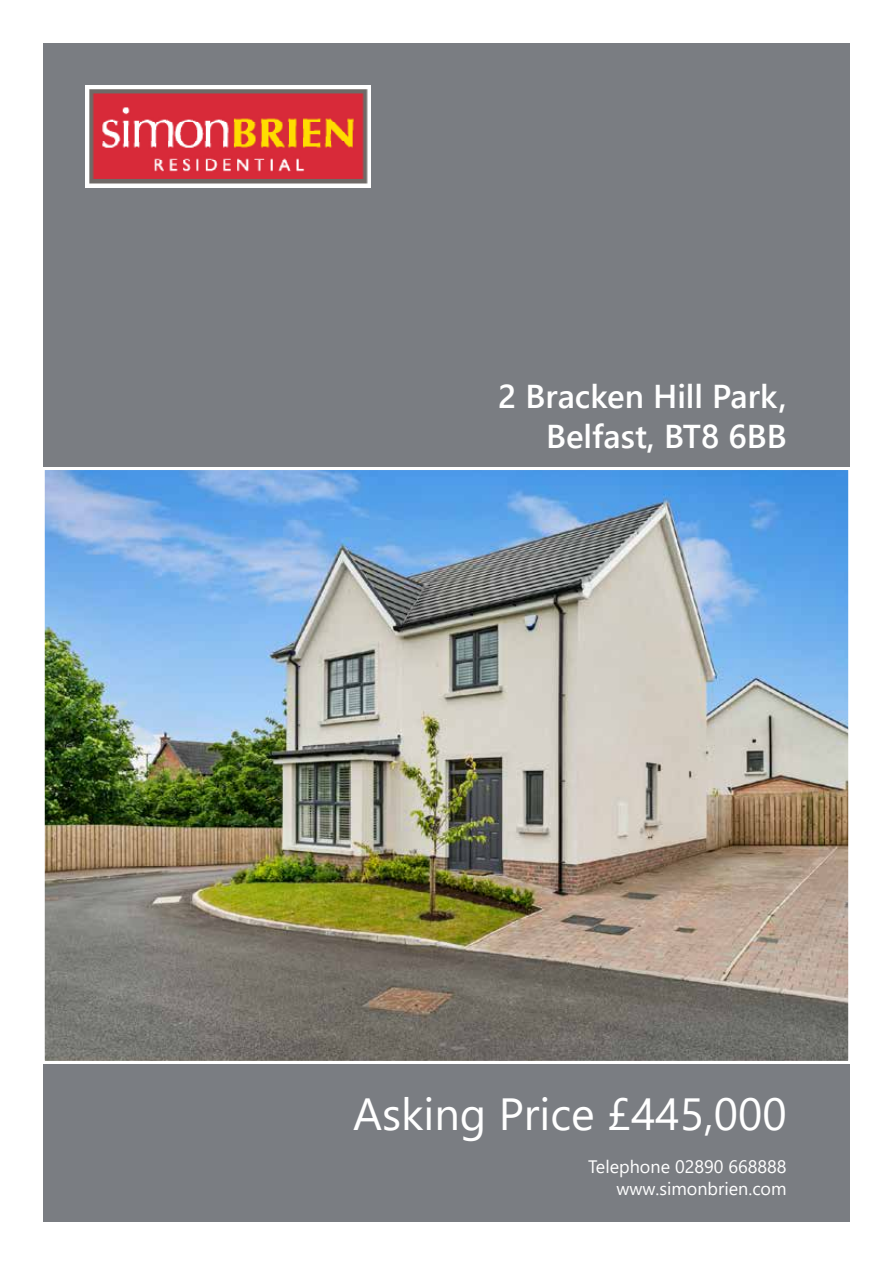
<style>
.page{position:relative;width:893px;height:1263px;background:#fff}
.page>*{position:absolute;margin:0;border:0;box-sizing:border-box;transform-origin:0 0}
.t1{font:45px "Segoe UI";color:#fff}
.t2{font:600 33px/39.6px "Segoe UI";color:#fff;text-align:right}
.t3{font:18px/21.6px "Segoe UI";color:#fff;text-align:right}
</style>
<div class="page">
<div style="left:43px;top:43px;width:807px;height:424px;background:#7a7d82"></div>
<div style="left:43px;top:1064px;width:807px;height:157px;background:#7a7d82"></div>
<img style="left:46px;top:471px;width:801px;height:589px">
<div style="left:42px;top:467px;width:809px;height:597px;border:3px solid #fff"></div>
<img style="left:85px;top:85px;width:286px;height:102px">
<h2 class="t2" style="left:498px;top:374px;width:290px">2 Bracken Hill Park,<br>Belfast, BT8 6BB</h2>
<h1 class="t1" style="left:353px;top:1071px;width:435px">Asking Price £445,000</h1>
<p class="t3" style="left:588px;top:1154px;width:200px">Telephone 02890 668888 www.simonbrien.com</p>
</div>
